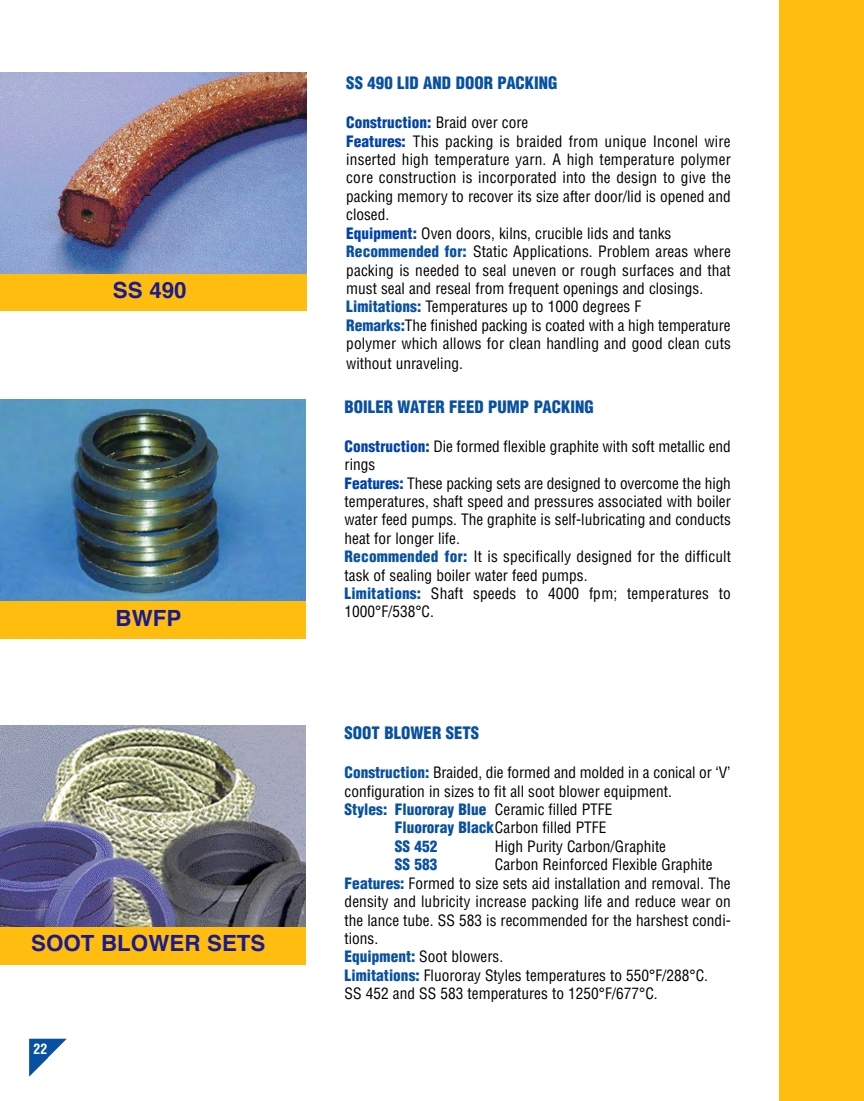
<style>
.page{position:relative;width:864px;height:1101px;background:#fff}
.page>*{position:absolute;margin:0;border:0;box-sizing:border-box;transform-origin:0 0}
.t1{font:700 22.35px "Helvetica";color:#1a1b92}
.t2{font:900 condensed 16.8px "Helvetica";color:#0850a1}
.t3{font:condensed 15.3px/18.5px "Helvetica";color:#000}
.t4{font:900 condensed 15.3px "Helvetica";color:#0850a1}
.t5{font:700 condensed 13.95px "Helvetica";color:#fff}
.s1{font-weight:900;color:#0042ac}
.s2{font-weight:900;color:#0850a1}
.s3{font-weight:400;color:#000}
</style>
<div class="page">
<div style="left:0;top:274px;width:307px;height:37px;background:#ffbe0f"></div>
<div style="left:779px;top:0;width:85px;height:1101px;background:#ffbe0f"></div>
<svg style="left:29px;top:1039px;width:38px;height:37px"></svg>
<img style="left:0;top:72px;width:307px;height:201px">
<img style="left:0;top:400px;width:305px;height:201px">
<div style="left:0;top:602px;width:305px;height:37px;background:#ffbe0f"></div>
<img style="left:0;top:725px;width:305px;height:201px">
<div style="left:0;top:927px;width:305px;height:38px;background:#ffbe0f"></div>
<h1 class="t1" style="left:113px;top:281px;width:75px">SS 490</h1>
<h1 class="t1" style="left:116px;top:609px;width:67px">BWFP</h1>
<h1 class="t1" style="left:31px;top:934px;width:236px">SOOT BLOWER SETS</h1>
<p class="t5" style="left:33px;top:1043px;width:15px">22</p>
<p class="t2" style="left:346px;top:76px;width:213px">SS 490 LID AND DOOR PACKING</p>
<p class="t3" style="left:346px;top:115px;width:386px"><span class="s1">Construction:</span> Braid over core<br><span class="s1">Features:</span> This packing is braided from unique Inconel wire inserted high temperature yarn. A high temperature polymer core construction is incorporated into the design to give the packing memory to recover its size after door/lid is opened and closed.<br><span class="s1">Equipment:</span> Oven doors, kilns, crucible lids and tanks <span class="s2">Recommended for:</span> Static Applications. Problem areas where packing is needed to seal uneven or rough surfaces and that must seal and reseal from frequent openings and closings.<br><span class="s2">Limitations:</span> Temperatures up to 1000 degrees F<br><span class="s2">Remarks:</span>The finished packing is coated with a high temperature polymer which allows for clean handling and good clean cuts without unraveling.</p>
<p class="t2" style="left:345px;top:400px;width:251px">BOILER WATER FEED PUMP PACKING</p>
<p class="t3" style="left:345px;top:438px;width:388px"><span class="s1">Construction:</span> Die formed flexible graphite with soft metallic end rings<br><span class="s1">Features:</span> These packing sets are designed to overcome the high temperatures, shaft speed and pressures associated with boiler water feed pumps. The graphite is self-lubricating and conducts heat for longer life.<br><span class="s2">Recommended for:</span> It is specifically designed for the difficult task of sealing boiler water feed pumps.<br><span class="s2">Limitations:</span> Shaft speeds to 4000 fpm; temperatures to 1000°F/538°C.</p>
<p class="t2" style="left:345px;top:726px;width:136px">SOOT BLOWER SETS</p>
<p class="t3" style="left:345px;top:765px;width:388px"><span class="s2">Construction:</span> Braided, die formed and molded in a conical or ‘V’</p>
<p class="t3" style="left:345px;top:783px;width:329px">configuration in sizes to fit all soot blower equipment.</p>
<p class="t4" style="left:345px;top:803px;width:269px">Styles: Fluororay Blue <span class="s3">Ceramic filled PTFE</span></p>
<p class="t3" style="left:395px;top:820px;width:213px"><span class="s2">Fluororay Black</span>Carbon filled PTFE</p>
<p class="t4" style="left:395px;top:840px;width:44px">SS 452</p>
<p class="t3" style="left:495px;top:838px;width:173px">High Purity Carbon/Graphite</p>
<p class="t4" style="left:395px;top:859px;width:44px">SS 583</p>
<p class="t3" style="left:345px;top:857px;width:388px;text-indent:150px">Carbon Reinforced Flexible Graphite <span class="s2">Features:</span> Formed to size sets aid installation and removal. The density and lubricity increase packing life and reduce wear on the lance tube. SS 583 is recommended for the harshest condi&shy;tions.<br><span class="s2">Equipment:</span> Soot blowers.<br><span class="s2">Limitations:</span> Fluororay Styles temperatures to 550°F/288°C.<br>SS 452 and SS 583 temperatures to 1250°F/677°C.</p>
</div>
